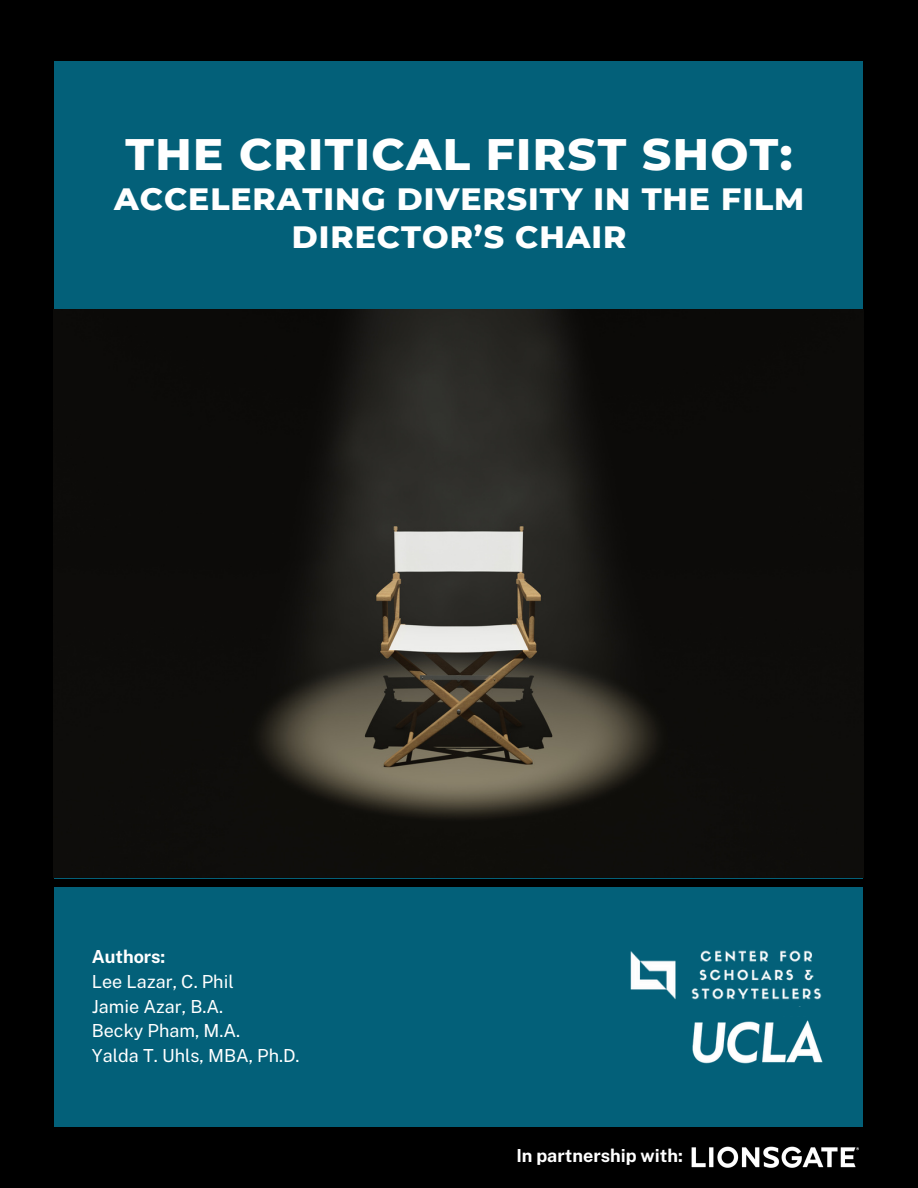
<style>
.page{position:relative;width:918px;height:1188px;background:#000}
.page>*{position:absolute;margin:0;border:0;box-sizing:border-box;transform-origin:0 0}
.t1{font:800 45px "Montserrat";letter-spacing:.03em;color:#fff}
.t2{font:800 31.5px/37.2px "Montserrat";letter-spacing:.03em;color:#fff;text-align:center}
.t3{font:18px/24.8px "Public Sans";color:#fff}
.t4{font:700 18px "Public Sans";color:#fff}
</style>
<div class="page">
<div style="left:54px;top:61px;width:809px;height:817px;background:#036079"></div>
<img style="left:54px;top:310px;width:810px;height:568px">
<div style="left:54px;top:887px;width:809px;height:240px;background:#036079"></div>
<img style="left:630px;top:950px;width:192px;height:57px">
<img style="left:692px;top:1020px;width:131px;height:44px">
<img style="left:691px;top:1146px;width:168px;height:22px">
<h1 class="t1" style="left:126px;top:126px;width:668px">THE CRITICAL FIRST SHOT:</h1>
<h2 class="t2" style="left:114px;top:180px;width:692px">ACCELERATING DIVERSITY IN THE FILM<br>DIRECTOR’S CHAIR</h2>
<p class="t4" style="left:92px;top:946px;width:75px">Authors:</p>
<p class="t3" style="left:92px;top:969px;width:209px">Lee Lazar, C. Phil<br>Jamie Azar, B.A.<br>Becky Pham, M.A.<br>Yalda T. Uhls, MBA, Ph.D.</p>
<p class="t4" style="left:516px;top:1145px;width:168px">In partnership with:</p>
</div>
